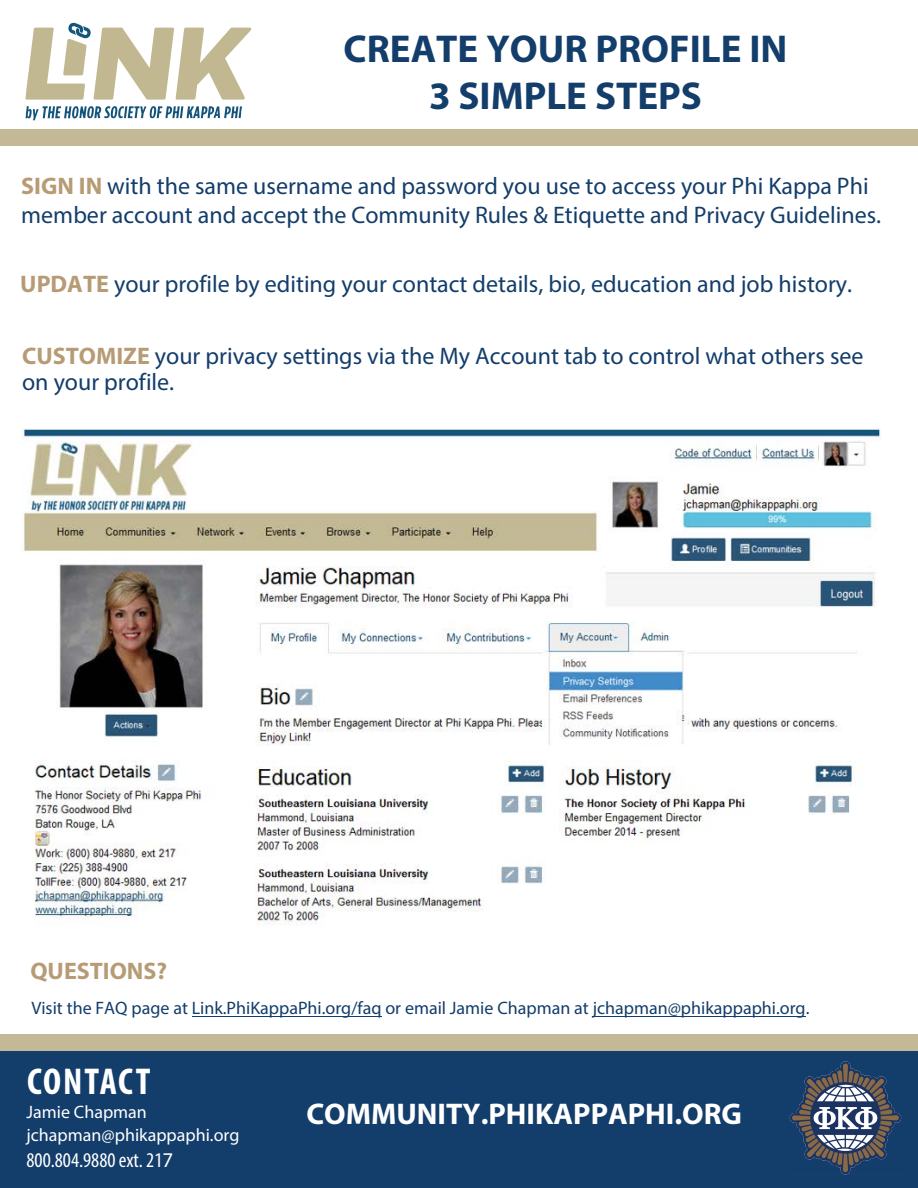
<style>
.page{position:relative;width:918px;height:1188px;background:#fff}
.page>*{position:absolute;margin:0;border:0;box-sizing:border-box;transform-origin:0 0}
.t1{font:700 39px/46.8px "Myriad Pro";color:#133d6a;text-align:center}
.t2{font:700 condensed 37.5px "Myriad Pro";letter-spacing:.045em;color:#fff}
.t3{font:700 30px "Myriad Pro";color:#fff}
.t4{font:24px/28.8px "Myriad Pro";color:#133d6a}
.t5{font:700 24px "Myriad Pro";color:#b79b75}
.t6{font:condensed 21px "Myriad Pro";color:#fff}
.t7{font:18px "Myriad Pro";color:#133d6a}
.t8{font:18px/23.2px "Myriad Pro";color:#fff}
.s1{font-weight:700;color:#b79b75}
.s2{font-stretch:normal}
</style>
<div class="page">
<div style="left:0;top:1050px;width:918px;height:138px;background:#133d6a"></div>
<img style="left:789px;top:1061px;width:113px;height:113px">
<hr style="left:593px;top:1016px;width:213px;height:1px;background:#133d6a">
<hr style="left:192px;top:1016px;width:189px;height:1px;background:#133d6a">
<img style="left:22px;top:429px;width:859px;height:497px">
<img style="left:15px;top:22px;width:239px;height:108px">
<h1 class="t1" style="left:344px;top:24px;width:445px">CREATE YOUR PROFILE IN<br>3 SIMPLE STEPS</h1>
<p class="t4" style="left:21px;top:171px;width:861px"><span class="s1">SIGN IN</span> with the same username and password you use to access your Phi Kappa Phi member account and accept the Community Rules &amp; Etiquette and Privacy Guidelines.</p>
<p class="t4" style="left:20px;top:269px;width:833px"><span class="s1">UPDATE</span> your profile by editing your contact details, bio, education and job history.</p>
<p class="t4" style="left:22px;top:342px;width:843px;line-height:26.8px"><span class="s1">CUSTOMIZE</span> your privacy settings via the My Account tab to control what others see on your profile.</p>
<p class="t5" style="left:30px;top:956px;width:138px">QUESTIONS?</p>
<p class="t7" style="left:31px;top:997px;width:780px">Visit the FAQ page at Link.PhiKappaPhi.org/faq or email Jamie Chapman at jchapman@phikappaphi.org.</p>
<h2 class="t2" style="left:27px;top:1058px;width:125px">CONTACT</h2>
<p class="t8" style="left:27px;top:1100px;width:215px">Jamie Chapman jchapman@phikappaphi.org</p>
<p class="t6" style="left:27px;top:1148px;width:148px">800.804.9880 ext. 21<span class="s2">7</span></p>
<p class="t3" style="left:306px;top:1094px;width:437px">COMMUNITY.PHIKAPPAPHI.ORG</p>
</div>
